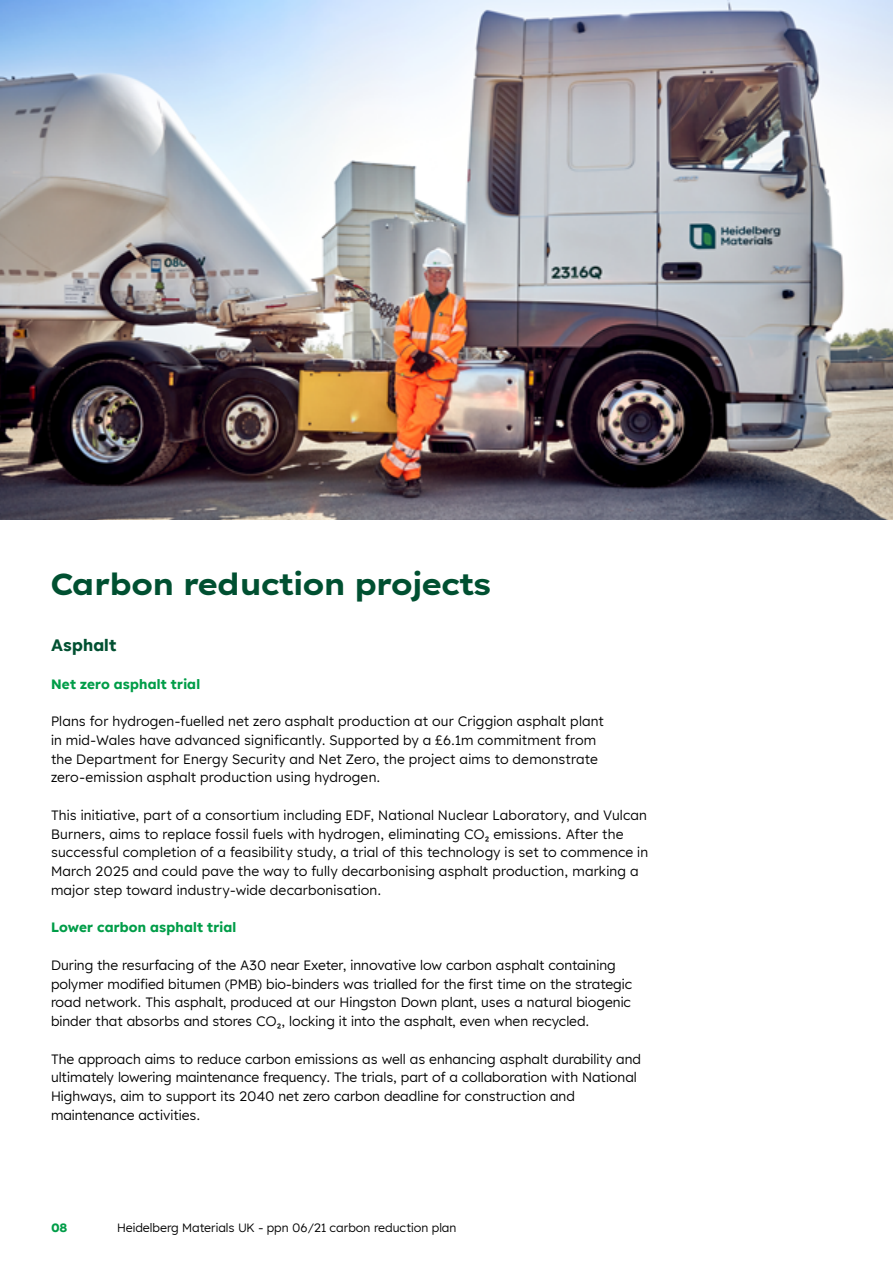
<style>
.page{position:relative;width:893px;height:1263px;background:#fff}
.page>*{position:absolute;margin:0;border:0;box-sizing:border-box;transform-origin:0 0}
.t1{font:700 30px "Lexend Exa HM";color:#005031}
.t2{font:700 16.5px "Lexend HM";letter-spacing:.01em;color:#005031}
.t3{font:13.5px/18.8px "Lexend HM";color:#000}
.t4{font:700 13.5px "Lexend HM";letter-spacing:.015em;color:#009d48}
.t5{font:12px "Lexend HM";color:#000}
.t6{font:700 12px "Lexend HM";color:#009d48}
</style>
<div class="page">
<img style="left:0;top:0;width:893px;height:520px">
<h1 class="t1" style="left:51px;top:560px;width:441px">Carbon reduction projects</h1>
<p class="t2" style="left:51px;top:632px;width:67px">Asphalt</p>
<p class="t4" style="left:51px;top:673px;width:151px">Net zero asphalt trial</p>
<p class="t3" style="left:51px;top:711px;width:555px">Plans for hydrogen-fuelled net zero asphalt production at our Criggion asphalt plant in mid-Wales have advanced significantly. Supported by a £6.1m commitment from the Department for Energy Security and Net Zero, the project aims to demonstrate zero-emission asphalt production using hydrogen.</p>
<p class="t3" style="left:51px;top:805px;width:599px">This initiative, part of a consortium including EDF, National Nuclear Laboratory, and Vulcan Burners, aims to replace fossil fuels with hydrogen, eliminating CO₂ emissions. After the successful completion of a feasibility study, a trial of this technology is set to commence in March 2025 and could pave the way to fully decarbonising asphalt production, marking a major step toward industry-wide decarbonisation.</p>
<p class="t4" style="left:51px;top:916px;width:187px">Lower carbon asphalt trial</p>
<p class="t3" style="left:51px;top:955px;width:583px">During the resurfacing of the A30 near Exeter, innovative low carbon asphalt containing polymer modified bitumen (PMB) bio-binders was trialled for the first time on the strategic road network. This asphalt, produced at our Hingston Down plant, uses a natural biogenic binder that absorbs and stores CO₂, locking it into the asphalt, even when recycled.</p>
<p class="t3" style="left:51px;top:1049px;width:591px">The approach aims to reduce carbon emissions as well as enhancing asphalt durability and ultimately lowering maintenance frequency. The trials, part of a collaboration with National Highways, aim to support its 2040 net zero carbon deadline for construction and maintenance activities.</p>
<p class="t6" style="left:51px;top:1218px;width:18px">08</p>
<p class="t5" style="left:117px;top:1219px;width:341px">Heidelberg Materials UK - ppn 06/21 carbon reduction plan</p>
</div>
